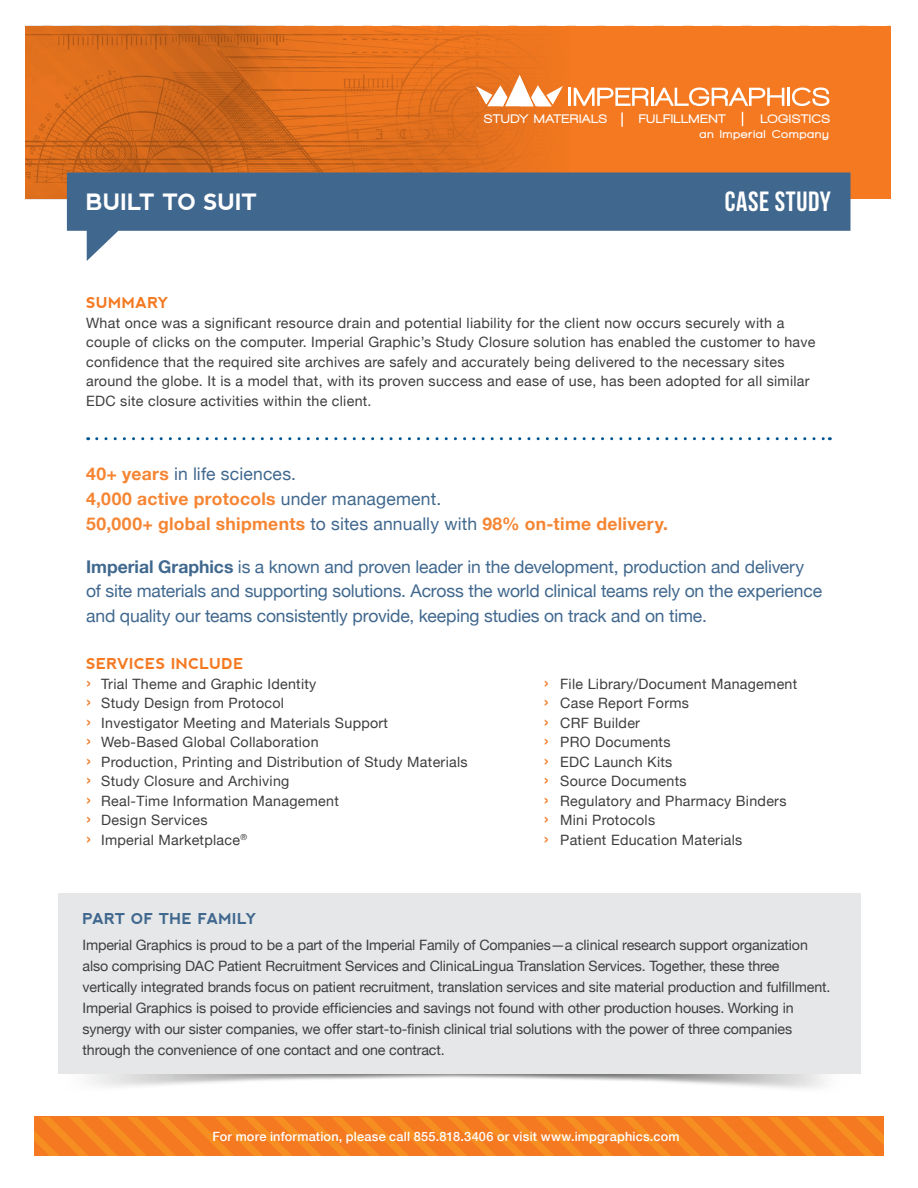
<style>
.page{position:relative;width:918px;height:1188px;background:#fff}
.page>*{position:absolute;margin:0;border:0;box-sizing:border-box;transform-origin:0 0}
.t1{font:27.75px "Bebas Neue";letter-spacing:.02em;color:#fff}
.Headline{font:700 22.5px "nevis";letter-spacing:-.015em;color:#fff}
.small_body{font:17.55px/24.9px "Helvetica Neue";letter-spacing:-.01em;color:#40688e}
.small_body-2{font:700 17.55px/24.9px "Helvetica Neue";letter-spacing:.015em;color:#f58532}
.t2{font:700 15px "nevis";letter-spacing:.015em;color:#f47921}
.t3{font:700 15px "nevis";letter-spacing:.01em;color:#40688e}
.t4{font:14.25px/19.5px "Helvetica Neue";letter-spacing:.02em;color:#3e3e3f}
.t5{font:14.25px/21px "Helvetica Neue";letter-spacing:-.01em;color:#3e3e3f}
.t6{font:500 12.75px "Helvetica Neue";letter-spacing:.015em;color:#fff}
.t7{font:900 12.75px "Walkway";letter-spacing:.085em;color:#fff}
.t8{font:900 11.7px "Walkway";letter-spacing:.1em;color:#fff}
.s1{font-weight:400;color:#40688e}
.s2{font-weight:700}
.s3{font-size:19.5px;color:#f47921}
</style>
<div class="page">
<svg style="left:26px;top:26px;width:864px;height:172px;background:#e37424"></svg>
<svg style="left:67px;top:173px;width:783px;height:88px;fill:#40688e"></svg>
<img style="left:34px;top:1074px;width:850px;height:43px">
<div style="left:58px;top:893px;width:803px;height:181px;background:#e6e7e9"></div>
<div style="left:34px;top:1117px;width:850px;height:39px;background:linear-gradient(to right,#f58021,#f58021)"></div>
<svg style="left:97px;top:437px;width:733px;height:3px"></svg>
<p class="Headline" style="left:86px;top:190px;width:173px">BUILT TO SUIT</p>
<p class="t7" style="left:484px;top:112px;width:124px">STUDY MATERIALS</p>
<p class="t7" style="left:639px;top:112px;width:88px">FULFILLMENT</p>
<p class="t7" style="left:761px;top:112px;width:71px">LOGISTICS</p>
<p class="t8" style="left:700px;top:127px;width:130px">an Imperial Company</p>
<h1 class="t1" style="left:725px;top:186px;width:107px">CASE STUDY</h1>
<p class="t2" style="left:86px;top:294px;width:84px">SUMMARY</p>
<p class="t4" style="left:86px;top:313px;width:731px">What once was a significant resource drain and potential liability for the client now occurs securely with a couple of clicks on the computer. Imperial Graphic’s Study Closure solution has enabled the customer to have confidence that the required site archives are safely and accurately being delivered to the necessary sites around the globe. It is a model that, with its proven success and ease of use, has been adopted for all similar EDC site closure activities within the client.</p>
<p class="small_body-2" style="left:86px;top:461px;width:583px">40+ years <span class="s1">in life sciences.<br></span>4,000 active protocols <span class="s1">under management.<br></span>50,000+ global shipments <span class="s1">to sites annually with</span> 98% on-time delivery.</p>
<p class="small_body" style="left:86px;top:554px;width:737px"><span class="s2">Imperial Graphics</span> is a known and proven leader in the development, production and delivery of site materials and supporting solutions. Across the world clinical teams rely on the experience and quality our teams consistently provide, keeping studies on track and on time.</p>
<p class="t2" style="left:86px;top:655px;width:159px">SERVICES INCLUDE</p>
<p class="t4" style="left:86px;top:674px;width:232px"><span class="s3">›</span> Trial Theme and Graphic Identity</p>
<p class="t4" style="left:544px;top:674px;width:255px"><span class="s3">›</span> File Library/Document Management</p>
<p class="t4" style="left:86px;top:693px;width:199px"><span class="s3">›</span> Study Design from Protocol</p>
<p class="t4" style="left:544px;top:693px;width:147px"><span class="s3">›</span> Case Report Forms</p>
<p class="t4" style="left:86px;top:713px;width:303px"><span class="s3">›</span> Investigator Meeting and Materials Support</p>
<p class="t4" style="left:544px;top:713px;width:98px"><span class="s3">›</span> CRF Builder</p>
<p class="t4" style="left:86px;top:732px;width:234px"><span class="s3">›</span> Web-Based Global Collaboration</p>
<p class="t4" style="left:544px;top:732px;width:128px"><span class="s3">›</span> PRO Documents</p>
<p class="t4" style="left:86px;top:752px;width:383px"><span class="s3">›</span> Production, Printing and Distribution of Study Materials</p>
<p class="t4" style="left:544px;top:752px;width:130px"><span class="s3">›</span> EDC Launch Kits</p>
<p class="t4" style="left:86px;top:771px;width:205px"><span class="s3">›</span> Study Closure and Archiving</p>
<p class="t4" style="left:544px;top:771px;width:144px"><span class="s3">›</span> Source Documents</p>
<p class="t4" style="left:86px;top:791px;width:254px"><span class="s3">›</span> Real-Time Information Management</p>
<p class="t4" style="left:544px;top:791px;width:244px"><span class="s3">›</span> Regulatory and Pharmacy Binders</p>
<p class="t4" style="left:86px;top:810px;width:123px"><span class="s3">›</span> Design Services</p>
<p class="t4" style="left:544px;top:810px;width:113px"><span class="s3">›</span> Mini Protocols</p>
<p class="t4" style="left:86px;top:830px;width:162px"><span class="s3">›</span> Imperial Marketplace<sup>®</sup></p>
<p class="t4" style="left:544px;top:830px;width:200px"><span class="s3">›</span> Patient Education Materials</p>
<p class="t3" style="left:83px;top:910px;width:176px">PART OF THE FAMILY</p>
<p class="t5" style="left:83px;top:934px;width:749px">Imperial Graphics is proud to be a part of the Imperial Family of Companies—a clinical research support organization also comprising DAC Patient Recruitment Services and ClinicaLingua Translation Services. Together, these three vertically integrated brands focus on patient recruitment, translation services and site material production and fulfillment.<br>Imperial Graphics is poised to provide efficiencies and savings not found with other production houses. Working in synergy with our sister companies, we offer start-to-finish clinical trial solutions with the power of three companies through the convenience of one contact and one contract.</p>
<p class="t6" style="left:212px;top:1129px;width:469px">For more information, please call 855.818.3406 or visit www.impgraphics.com</p>
</div>
